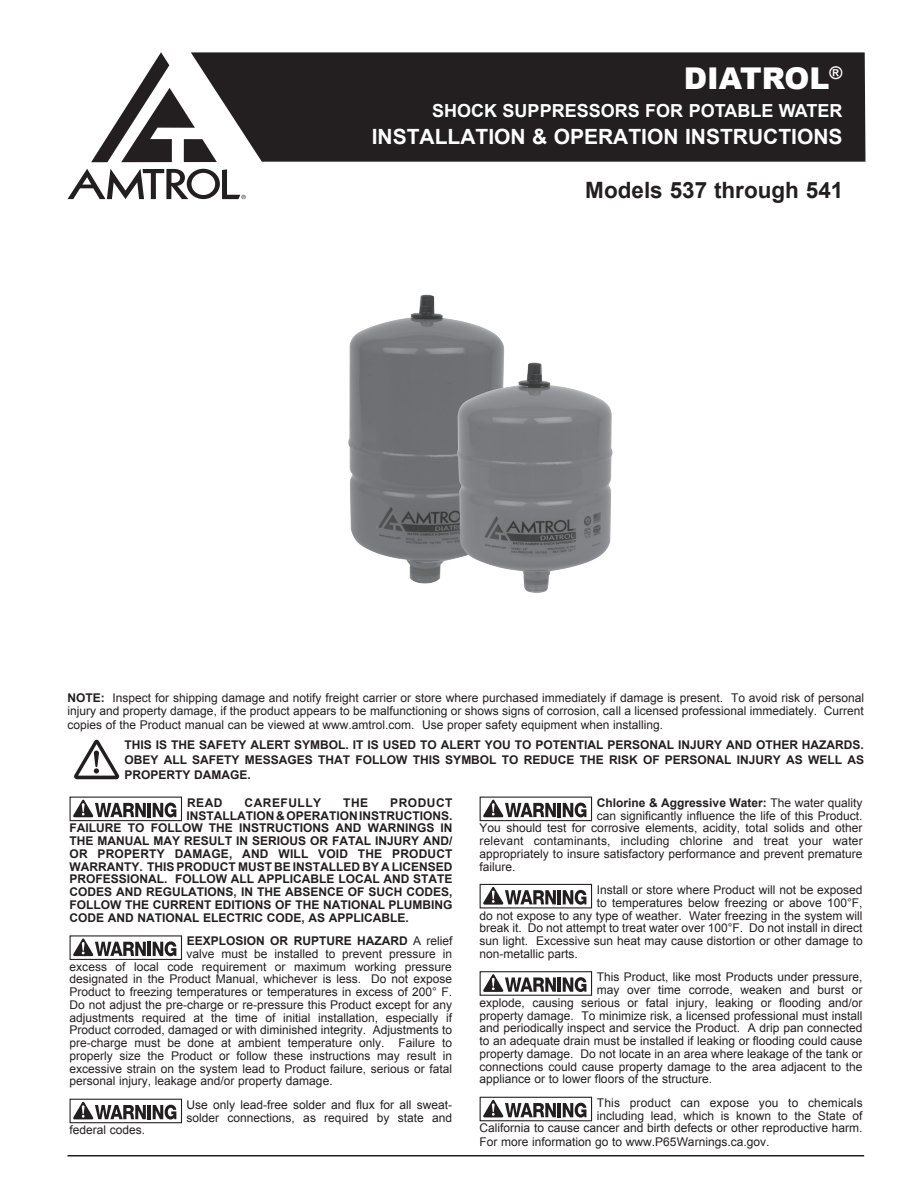
<style>
.page{position:relative;width:918px;height:1188px;background:#fff}
.page>*{position:absolute;margin:0;border:0;box-sizing:border-box;transform-origin:0 0}
.t1{font:900 30px "Arial";color:#fff}
.t2{font:700 22.5px "Arial";color:#231f20}
.t3{font:700 21px "Arial";color:#fff}
.t4{font:700 18px "Arial";color:#fff}
.t5{font:12px/13.5px "Arial";color:#231f20}
.t6{font:700 12px/15px "Arial";color:#231f20;text-align:justify}
.t7{font:700 12px "Arial";letter-spacing:.04em;color:#231f20}
.s1{font-weight:700}
.s2{font-weight:400}
</style>
<div class="page">
<div style="left:217px;top:52px;width:648px;height:110px;background:#231f20"></div>
<svg style="left:91px;top:52px;width:126px;height:110px"></svg>
<svg style="left:68px;top:169px;width:178px;height:30px"></svg>
<hr style="left:68px;top:1155px;width:796px;height:1px;background:#231f20">
<svg style="left:74px;top:799px;width:103px;height:19px"></svg>
<div style="left:70px;top:797px;width:112px;height:24px;border:1px solid #231f20"></div>
<svg style="left:73px;top:800px;width:73px;height:17px"></svg>
<hr style="left:148px;top:803px;width:3px;height:14px;background:#231f20">
<svg style="left:153px;top:803px;width:23px;height:14px"></svg>
<div style="left:70px;top:935px;width:112px;height:25px;border:1px solid #231f20"></div>
<svg style="left:73px;top:938px;width:73px;height:18px"></svg>
<hr style="left:148px;top:942px;width:3px;height:14px;background:#231f20">
<svg style="left:153px;top:941px;width:23px;height:15px"></svg>
<svg style="left:73px;top:1101px;width:104px;height:19px"></svg>
<div style="left:70px;top:1099px;width:112px;height:24px;border:1px solid #231f20"></div>
<svg style="left:73px;top:1102px;width:73px;height:17px"></svg>
<hr style="left:148px;top:1105px;width:3px;height:14px;background:#231f20">
<svg style="left:153px;top:1105px;width:23px;height:15px"></svg>
<div style="left:480px;top:796px;width:117px;height:26px;background:linear-gradient(to bottom,#f4f4f4,#f4f4f4)"></div>
<svg style="left:482px;top:799px;width:108px;height:20px"></svg>
<div style="left:480px;top:797px;width:112px;height:24px;border:1px solid #231f20"></div>
<svg style="left:483px;top:800px;width:73px;height:17px"></svg>
<hr style="left:558px;top:803px;width:3px;height:14px;background:#231f20">
<svg style="left:563px;top:803px;width:23px;height:14px"></svg>
<div style="left:480px;top:883px;width:117px;height:26px;background:linear-gradient(to bottom,#f4f4f4,#f4f4f4)"></div>
<div style="left:480px;top:884px;width:112px;height:24px;background:#fff"></div>
<div style="left:480px;top:884px;width:112px;height:24px;border:1px solid #231f20"></div>
<svg style="left:483px;top:887px;width:73px;height:18px"></svg>
<hr style="left:558px;top:890px;width:3px;height:14px;background:#231f20">
<svg style="left:563px;top:890px;width:23px;height:15px"></svg>
<svg style="left:592px;top:971px;width:1px;height:25px"></svg>
<div style="left:480px;top:971px;width:112px;height:25px;border:1px solid #231f20"></div>
<svg style="left:483px;top:974px;width:73px;height:18px"></svg>
<hr style="left:558px;top:977px;width:3px;height:15px;background:#231f20">
<svg style="left:563px;top:977px;width:23px;height:15px"></svg>
<svg style="left:483px;top:1099px;width:104px;height:19px"></svg>
<div style="left:480px;top:1097px;width:112px;height:24px;border:1px solid #231f20"></div>
<svg style="left:483px;top:1100px;width:73px;height:17px"></svg>
<hr style="left:558px;top:1103px;width:3px;height:14px;background:#231f20">
<svg style="left:563px;top:1103px;width:23px;height:15px"></svg>
<svg style="left:74px;top:740px;width:45px;height:39px"></svg>
<img style="left:348px;top:294px;width:264px;height:299px">
<p class="t1" style="left:684px;top:57px;width:160px">DIATROL<sup>®</sup></p>
<p class="t4" style="left:432px;top:98px;width:412px">SHOCK SUPPRESSORS FOR POTABLE WATER</p>
<p class="t3" style="left:372px;top:122px;width:472px">INSTALLATION &amp; OPERATION INSTRUCTIONS</p>
<p class="t2" style="left:585px;top:176px;width:260px">Models 537 through 541</p>
<p class="t5" style="left:68px;top:691px;width:798px;text-align:justify"><span class="s1">NOTE:</span> Inspect for shipping damage and notify freight carrier or store where purchased immediately if damage is present. To avoid risk of personal injury and property damage, if the product appears to be malfunctioning or shows signs of corrosion, call a licensed professional immediately. Current copies of the Product manual can be viewed at www.amtrol.com. Use proper safety equipment when installing.</p>
<p class="t6" style="left:124px;top:738px;width:741px">THIS IS THE SAFETY ALERT SYMBOL. IT IS USED TO ALERT YOU TO POTENTIAL PERSONAL INJURY AND OTHER HAZARDS.<br>OBEY ALL SAFETY MESSAGES THAT FOLLOW THIS SYMBOL TO REDUCE THE RISK OF PERSONAL INJURY AS WELL AS PROPERTY DAMAGE.</p>
<p class="t6" style="left:187px;top:795px;width:37px">READ</p>
<p class="t7" style="left:245px;top:795px;width:78px">CAREFULLY</p>
<p class="t6" style="left:343px;top:795px;width:26px">THE</p>
<p class="t7" style="left:390px;top:795px;width:64px">PRODUCT</p>
<p class="t6" style="left:187px;top:808px;width:267px">INSTALLATION &amp; OPERATION INSTRUCTIONS.</p>
<p class="t6" style="left:70px;top:821px;width:385px">FAILURE TO FOLLOW THE INSTRUCTIONS AND WARNINGS IN</p>
<p class="t6" style="left:70px;top:834px;width:385px">THE MANUAL MAY RESULT IN SERIOUS OR FATAL INJURY AND/</p>
<p class="t6" style="left:70px;top:846px;width:385px">OR PROPERTY DAMAGE, AND WILL VOID THE PRODUCT</p>
<p class="t6" style="left:70px;top:859px;width:385px">WARRANTY. THIS PRODUCT MUST BE INSTALLED BY A LICENSED</p>
<p class="t6" style="left:70px;top:872px;width:385px">PROFESSIONAL. FOLLOW ALL APPLICABLE LOCAL AND STATE</p>
<p class="t6" style="left:70px;top:885px;width:385px">CODES AND REGULATIONS, IN THE ABSENCE OF SUCH CODES,</p>
<p class="t6" style="left:70px;top:897px;width:385px">FOLLOW THE CURRENT EDITIONS OF THE NATIONAL PLUMBING</p>
<p class="t6" style="left:70px;top:910px;width:341px">CODE AND NATIONAL ELECTRIC CODE, AS APPLICABLE.</p>
<p class="t6" style="left:187px;top:934px;width:267px">EEXPLOSION OR RUPTURE HAZARD <span class="s2">A relief</span></p>
<p class="t5" style="left:187px;top:947px;width:267px">valve must be installed to prevent pressure in</p>
<p class="t5" style="left:70px;top:960px;width:384px">excess of local code requirement or maximum working pressure</p>
<p class="t5" style="left:70px;top:973px;width:384px">designated in the Product Manual, whichever is less. Do not expose</p>
<p class="t5" style="left:70px;top:985px;width:384px">Product to freezing temperatures or temperatures in excess of 200° F.</p>
<p class="t5" style="left:70px;top:998px;width:384px">Do not adjust the pre-charge or re-pressure this Product except for any</p>
<p class="t5" style="left:70px;top:1011px;width:384px">adjustments required at the time of initial installation, especially if</p>
<p class="t5" style="left:70px;top:1024px;width:384px">Product corroded, damaged or with diminished integrity. Adjustments to</p>
<p class="t5" style="left:70px;top:1036px;width:384px">pre-charge must be done at ambient temperature only. Failure to</p>
<p class="t5" style="left:70px;top:1049px;width:384px">properly size the Product or follow these instructions may result in</p>
<p class="t5" style="left:70px;top:1062px;width:384px">excessive strain on the system lead to Product failure, serious or fatal</p>
<p class="t5" style="left:70px;top:1075px;width:265px">personal injury, leakage and/or property damage.</p>
<p class="t5" style="left:187px;top:1098px;width:267px;line-height:12.8px">Use only lead-free solder and flux for all sweat&shy;solder connections, as required by state and</p>
<p class="t5" style="left:70px;top:1124px;width:77px">federal codes.</p>
<p class="t6" style="left:597px;top:795px;width:267px">Chlorine &amp; Aggressive Water: <span class="s2">The water quality</span></p>
<p class="t5" style="left:597px;top:809px;width:267px">can significantly influence the life of this Product.</p>
<p class="t5" style="left:480px;top:821px;width:385px">You should test for corrosive elements, acidity, total solids and other</p>
<p class="t5" style="left:480px;top:834px;width:385px">relevant contaminants, including chlorine and treat your water</p>
<p class="t5" style="left:480px;top:847px;width:385px">appropriately to insure satisfactory performance and prevent premature</p>
<p class="t5" style="left:480px;top:860px;width:38px">failure.</p>
<p class="t5" style="left:597px;top:883px;width:267px">Install or store where Product will not be exposed</p>
<p class="t5" style="left:597px;top:896px;width:267px">to temperatures below freezing or above 100°F,</p>
<p class="t5" style="left:480px;top:909px;width:385px">do not expose to any type of weather. Water freezing in the system will</p>
<p class="t5" style="left:480px;top:922px;width:385px">break it. Do not attempt to treat water over 100°F. Do not install in direct</p>
<p class="t5" style="left:480px;top:934px;width:385px">sun light. Excessive sun heat may cause distortion or other damage to</p>
<p class="t5" style="left:480px;top:947px;width:100px">non-metallic parts.</p>
<p class="t5" style="left:597px;top:971px;width:267px">This Product, like most Products under pressure,</p>
<p class="t5" style="left:597px;top:983px;width:267px">may over time corrode, weaken and burst or</p>
<p class="t5" style="left:480px;top:996px;width:385px">explode, causing serious or fatal injury, leaking or flooding and/or</p>
<p class="t5" style="left:480px;top:1009px;width:385px">property damage. To minimize risk, a licensed professional must install</p>
<p class="t5" style="left:480px;top:1022px;width:385px">and periodically inspect and service the Product. A drip pan connected</p>
<p class="t5" style="left:480px;top:1034px;width:385px">to an adequate drain must be installed if leaking or flooding could cause</p>
<p class="t5" style="left:480px;top:1047px;width:385px">property damage. Do not locate in an area where leakage of the tank or</p>
<p class="t5" style="left:480px;top:1060px;width:385px">connections could cause property damage to the area adjacent to the</p>
<p class="t5" style="left:480px;top:1073px;width:234px">appliance or to lower floors of the structure.</p>
<p class="t5" style="left:597px;top:1096px;width:267px">This product can expose you to chemicals</p>
<p class="t5" style="left:597px;top:1109px;width:267px">including lead, which is known to the State of</p>
<p class="t5" style="left:480px;top:1122px;width:385px">California to cause cancer and birth defects or other reproductive harm.</p>
<p class="t5" style="left:480px;top:1135px;width:291px">For more information go to www.P65Warnings.ca.gov.</p>
</div>
